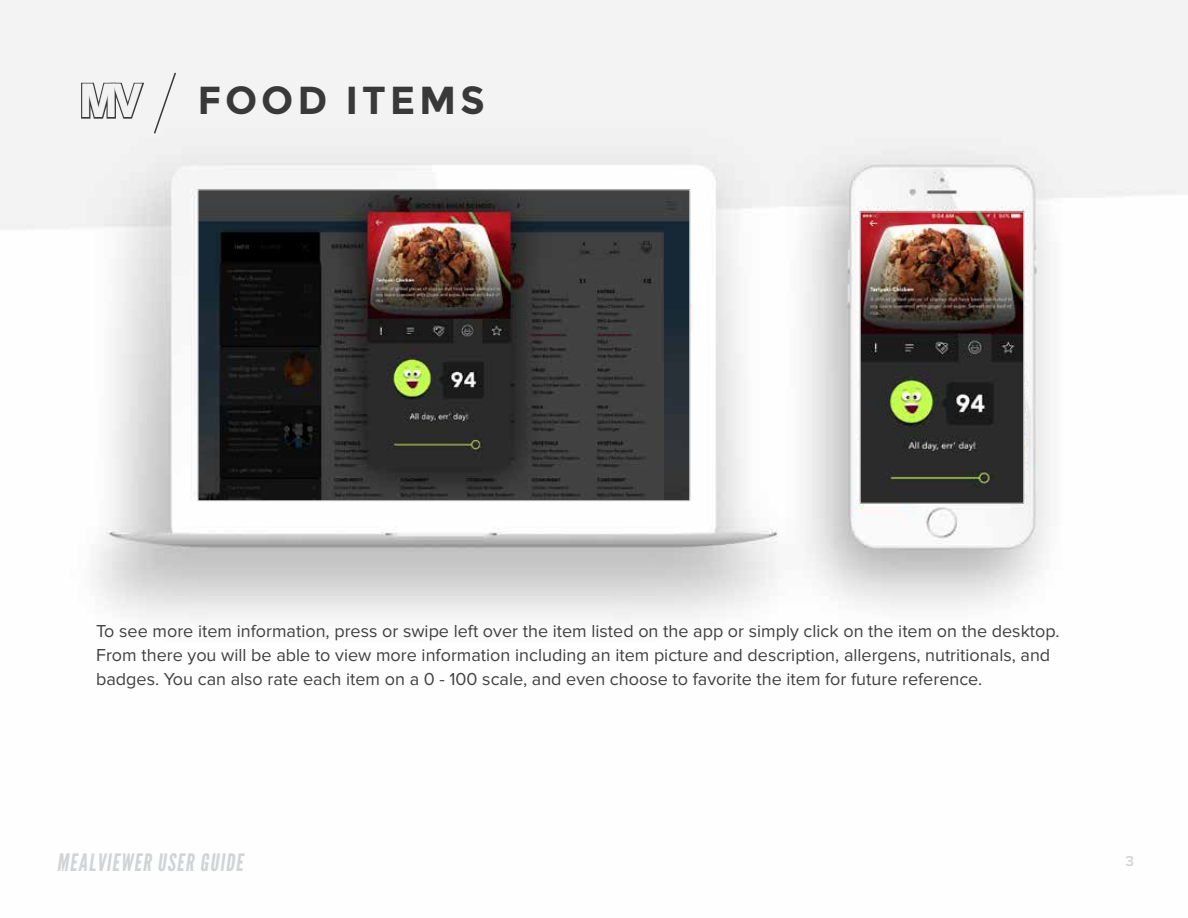
<style>
.page{position:relative;width:1188px;height:918px;background:#fff}
.page>*{position:absolute;margin:0;border:0;box-sizing:border-box;transform-origin:0 0}
.t1{font:49.5px "Coolvetica Rg";color:#e9e9e9}
.t2{font:700 39px "Montserrat";letter-spacing:.1em;color:#393939}
.t3{font:24px "League Gothic";color:#d1d3d4}
.t4{font:18px/24px "Proxima Nova";color:#414042}
.t5{font:600 15px "Proxima Nova";color:#d1d3d4}
</style>
<div class="page">
<img style="left:0;top:0;width:1188px;height:620px">
<img style="left:200px;top:192px;width:488px;height:307px">
<div style="left:198px;top:190px;width:492px;height:311px;border:1px solid #d1d3d4"></div>
<img style="left:862px;top:214px;width:160px;height:287px">
<div style="left:860px;top:212px;width:164px;height:291px;border:1px solid #d1d3d4"></div>
<svg style="left:80px;top:72px;width:66px;height:49px"></svg>
<svg style="left:153px;top:71px;width:24px;height:64px"></svg>
<h1 class="t1" style="left:81px;top:72px;width:62px">MV</h1>
<h2 class="t2" style="left:197px;top:77px;width:289px">FOOD ITEMS</h2>
<p class="t4" style="left:96px;top:620px;width:965px">To see more item information, press or swipe left over the item listed on the app or simply click on the item on the desktop.<br>From there you will be able to view more information including an item picture and description, allergens, nutritionals, and badges. You can also rate each item on a 0 - 100 scale, and even choose to favorite the item for future reference.</p>
<h3 class="t3" style="left:57px;top:848px;width:192px">MEALVIEWER USER GUIDE</h3>
<p class="t5" style="left:1125px;top:852px;width:10px">3</p>
</div>
